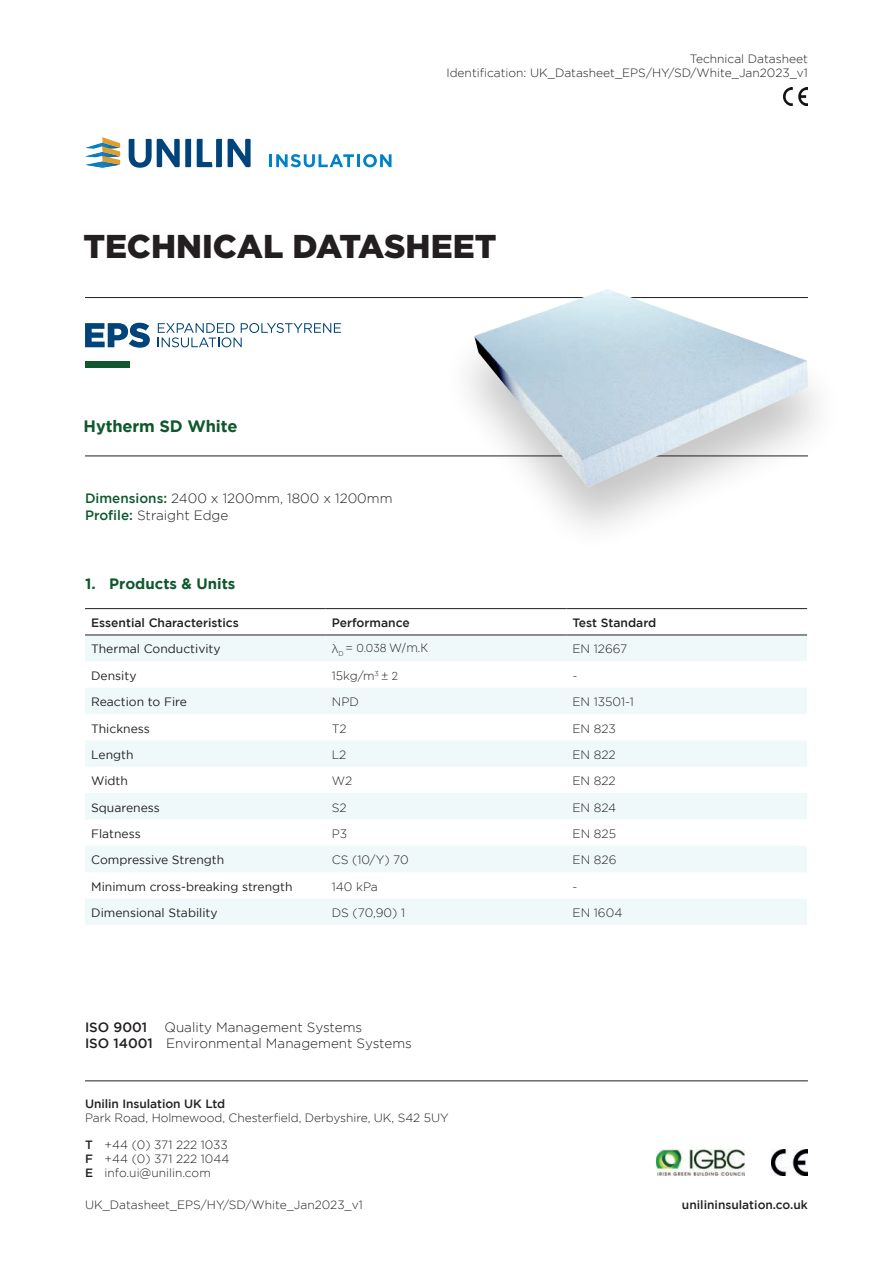
<style>
.page{position:relative;width:893px;height:1263px;background:#fff}
.page>*{position:absolute;margin:0;border:0;box-sizing:border-box;transform-origin:0 0}
.t1{font:900 33px "Gotham";color:#231f20}
.t2{font:700 16.5px "Gotham";letter-spacing:-.01em;color:#0f582d}
.t3{font:700 15px "Gotham";color:#0f582d}
.t4{font:300 13.5px "Gotham";color:#231f20}
.t5{font:500 13.5px "Gotham";color:#231f20}
.t6{font:12.15px "Gotham";color:#231f20}
.t7{font:300 12.15px "Gotham";color:#231f20}
.t8{font:500 12.15px "Gotham";color:#231f20}
.t9{font:300 12.15px "Mont";color:#231f20}
.t10{font:300 12px/14.4px "Gotham";color:#231f20;text-align:right}
.t11{font:500 12px "Gotham";letter-spacing:-.005em;color:#231f20}
.s1{font-weight:500;color:#0f582d}
.s2{font-family:"Mont"}
.s3{font-weight:500}
</style>
<div class="page">
<div style="left:85px;top:361px;width:44px;height:7px;background:#0f582d"></div>
<svg style="left:158px;top:323px;width:183px;height:24px"></svg>
<svg style="left:85px;top:323px;width:65px;height:25px"></svg>
<svg style="left:85px;top:609px;width:722px;height:26px"></svg>
<svg style="left:85px;top:636px;width:722px;height:289px;fill:#eff9f9"></svg>
<hr style="left:85px;top:608px;width:241px;height:1px;background:#231f20">
<hr style="left:326px;top:608px;width:240px;height:1px;background:#231f20">
<hr style="left:566px;top:608px;width:241px;height:1px;background:#231f20">
<hr style="left:85px;top:635px;width:241px;height:1px;background:#231f20">
<hr style="left:326px;top:635px;width:240px;height:1px;background:#231f20">
<hr style="left:566px;top:635px;width:241px;height:1px;background:#231f20">
<img style="left:772px;top:1149px;width:36px;height:26px">
<img style="left:656px;top:1149px;width:89px;height:26px">
<img style="left:784px;top:88px;width:24px;height:17px">
<svg style="left:85px;top:137px;width:35px;height:31px"></svg>
<svg style="left:129px;top:139px;width:62px;height:29px"></svg>
<svg style="left:228px;top:139px;width:23px;height:28px"></svg>
<svg style="left:197px;top:139px;width:25px;height:28px"></svg>
<svg style="left:269px;top:154px;width:122px;height:13px"></svg>
<hr style="left:85px;top:1080px;width:723px;height:1px;background:#231f20">
<hr style="left:85px;top:297px;width:723px;height:1px;background:#231f20">
<hr style="left:85px;top:456px;width:723px;height:1px;background:#231f20">
<img style="left:418px;top:289px;width:399px;height:239px">
<p class="t10" style="left:446px;top:51px;width:363px">Technical Datasheet<br>Identification: UK_Datasheet_EPS/HY/SD/White_Jan2023_v1</p>
<h1 class="t1" style="left:83px;top:227px;width:415px">TECHNICAL DATASHEET</h1>
<h2 class="t2" style="left:84px;top:416px;width:155px">Hytherm SD White</h2>
<p class="t4" style="left:85px;top:491px;width:309px"><span class="s1">Dimensions:</span> 2400 x 1200mm, 1800 x 1200mm</p>
<p class="t4" style="left:85px;top:507px;width:145px"><span class="s1">Profile:</span> Straight Edge</p>
<p class="t3" style="left:85px;top:575px;width:152px">1. Products &amp; Units</p>
<p class="t8" style="left:91px;top:615px;width:149px">Essential Characteristics</p>
<p class="t8" style="left:332px;top:615px;width:79px">Performance</p>
<p class="t8" style="left:572px;top:615px;width:85px">Test Standard</p>
<p class="t6" style="left:91px;top:642px;width:131px">Thermal Conductivity</p>
<p class="t9" style="left:332px;top:640px;width:97px">λ<sub>D</sub> = 0.038 W/m.K</p>
<p class="t7" style="left:572px;top:642px;width:56px">EN 12667</p>
<p class="t6" style="left:91px;top:669px;width:47px">Density</p>
<p class="t7" style="left:332px;top:669px;width:68px">15kg/m<sup>3</sup> <span class="s2">± 2</span></p>
<p class="t7" style="left:572px;top:669px;width:6px">-</p>
<p class="t6" style="left:91px;top:695px;width:97px">Reaction to Fire</p>
<p class="t7" style="left:332px;top:695px;width:29px">NPD</p>
<p class="t7" style="left:572px;top:695px;width:63px">EN 13501-1</p>
<p class="t6" style="left:91px;top:721px;width:60px">Thickness</p>
<p class="t7" style="left:332px;top:722px;width:17px">T2</p>
<p class="t7" style="left:572px;top:722px;width:45px">EN 823</p>
<p class="t6" style="left:91px;top:748px;width:44px">Length</p>
<p class="t7" style="left:332px;top:748px;width:16px">L2</p>
<p class="t7" style="left:572px;top:748px;width:45px">EN 822</p>
<p class="t6" style="left:91px;top:774px;width:38px">Width</p>
<p class="t7" style="left:332px;top:774px;width:22px">W2</p>
<p class="t7" style="left:572px;top:774px;width:45px">EN 822</p>
<p class="t6" style="left:91px;top:800px;width:70px">Squareness</p>
<p class="t7" style="left:332px;top:801px;width:16px">S2</p>
<p class="t7" style="left:572px;top:801px;width:45px">EN 824</p>
<p class="t6" style="left:91px;top:827px;width:51px">Flatness</p>
<p class="t7" style="left:332px;top:827px;width:17px">P3</p>
<p class="t7" style="left:572px;top:827px;width:45px">EN 825</p>
<p class="t6" style="left:91px;top:853px;width:135px">Compressive Strength</p>
<p class="t7" style="left:332px;top:853px;width:78px">CS (10/Y) 70</p>
<p class="t7" style="left:573px;top:853px;width:45px">EN 826</p>
<p class="t6" style="left:91px;top:880px;width:203px">Minimum cross-breaking strength</p>
<p class="t7" style="left:332px;top:880px;width:48px">140 kPa</p>
<p class="t7" style="left:573px;top:880px;width:6px">-</p>
<p class="t6" style="left:91px;top:906px;width:128px">Dimensional Stability</p>
<p class="t7" style="left:332px;top:906px;width:75px">DS (70,90) 1</p>
<p class="t7" style="left:573px;top:906px;width:51px">EN 1604</p>
<p class="t5" style="left:85px;top:1019px;width:64px">ISO 9001</p>
<p class="t4" style="left:165px;top:1020px;width:199px">Quality Management Systems</p>
<p class="t4" style="left:85px;top:1036px;width:328px"><span class="s3">ISO 14001</span> Environmental Management Systems</p>
<p class="t11" style="left:85px;top:1097px;width:142px">Unilin Insulation UK Ltd</p>
<p class="t10" style="left:85px;top:1111px;width:365px">Park Road, Holmewood, Chesterfield, Derbyshire, UK, S42 5UY</p>
<p class="t10" style="left:85px;top:1137px;width:146px;text-align:justify"><span class="s3">T</span> +44 (0) 371 222 1033<br><span class="s3">F</span> +44 (0) 371 222 1044<br><span class="s3">E</span> info.ui@unilin.com</p>
<p class="t10" style="left:85px;top:1197px;width:279px">UK_Datasheet_EPS/HY/SD/White_Jan2023_v1</p>
<p class="t11" style="left:682px;top:1198px;width:127px">unilininsulation.co.uk</p>
</div>
